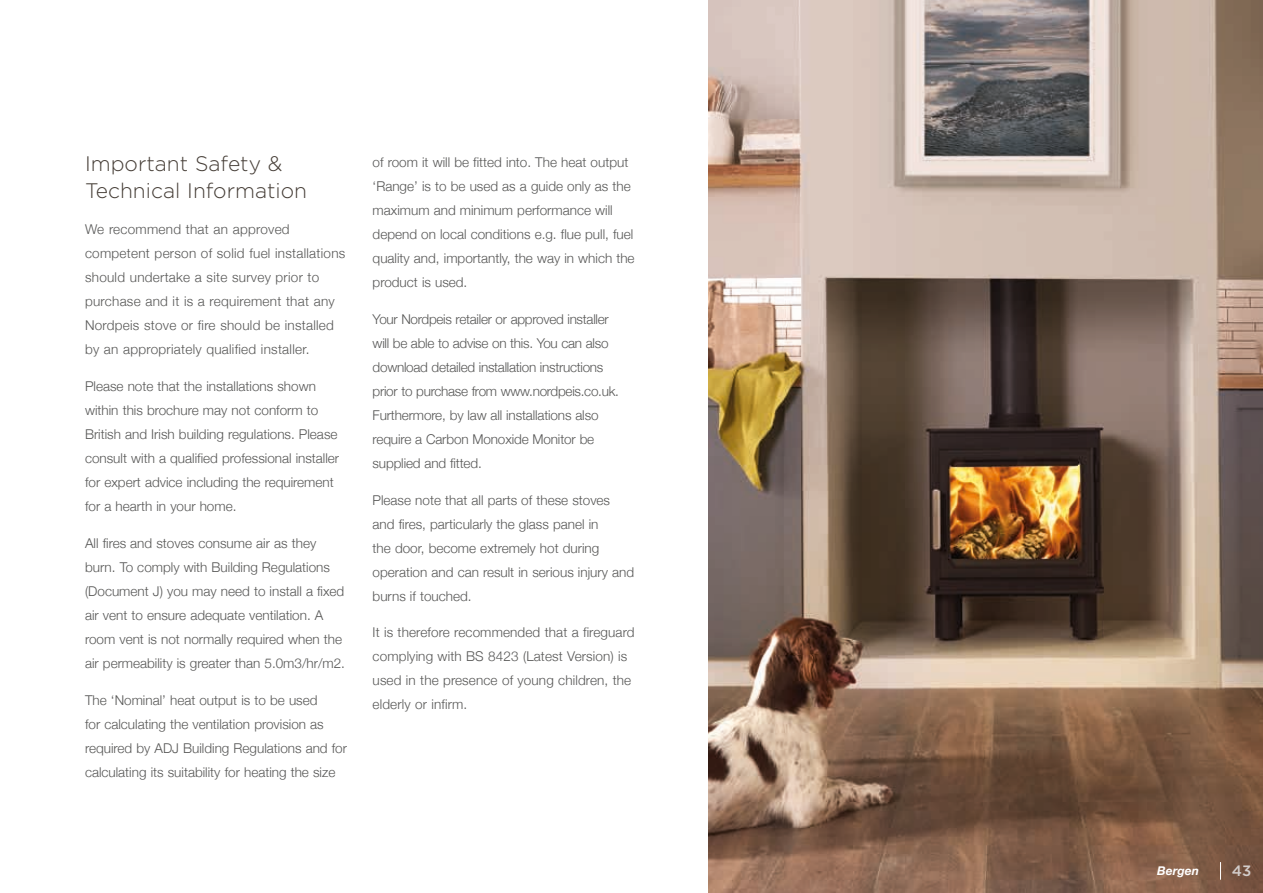
<style>
.page{position:relative;width:1263px;height:893px;background:#fff}
.page>*{position:absolute;margin:0;border:0;box-sizing:border-box;transform-origin:0 0}
.t1{font:300 21px/27px "Gotham";color:#453d36}
.t2{font:500 15px "Gotham";color:#d2cdcb}
.t3{font:300 13.5px/24px "Helvetica Neue";color:#575756}
.t4{font:300 13.5px/24px "Helvetica Neue";letter-spacing:-.02em;color:#575756}
.t5{font:300 13.5px/24px "Helvetica Neue";letter-spacing:.02em;color:#575756}
.t6{font:italic 700 12px "Helvetica Neue";letter-spacing:.01em;color:#fff}
</style>
<div class="page">
<img style="left:709px;top:0;width:554px;height:893px">
<svg style="left:1220px;top:862px;width:1px;height:18px"></svg>
<h1 class="t1" style="left:85px;top:149px;width:223px">Important Safety &amp;<br>Technical Information</h1>
<p class="t5" style="left:85px;top:217px;width:262px">We recommend that an approved competent person of solid fuel installations should undertake a site survey prior to purchase and it is a requirement that any Nordpeis stove or fire should be installed by an appropriately qualified installer.</p>
<p class="t3" style="left:85px;top:373px;width:256px">Please note that the installations shown within this brochure may not conform to British and Irish building regulations. Please consult with a qualified professional installer for expert advice including the requirement for a hearth in your home.</p>
<p class="t3" style="left:85px;top:530px;width:261px">All fires and stoves consume air as they burn. To comply with Building Regulations (Document J) you may need to install a fixed air vent to ensure adequate ventilation. A room vent is not normally required when the air permeability is greater than 5.0m3/hr/m2.</p>
<p class="t3" style="left:85px;top:687px;width:264px">The ‘Nominal’ heat output is to be used<br>for calculating the ventilation provision as required by ADJ Building Regulations and for calculating its suitability for heating the size</p>
<p class="t3" style="left:373px;top:149px;width:264px">of room it will be fitted into. The heat output ‘Range’ is to be used as a guide only as the maximum and minimum performance will depend on local conditions e.g. flue pull, fuel quality and, importantly, the way in which the product is used.</p>
<p class="t4" style="left:373px;top:306px;width:248px">Your Nordpeis retailer or approved installer will be able to advise on this. You can also download detailed installation instructions prior to purchase from www.nordpeis.co.uk.<br>Furthermore, by law all installations also require a Carbon Monoxide Monitor be supplied and fitted.</p>
<p class="t3" style="left:373px;top:487px;width:263px">Please note that all parts of these stoves and fires, particularly the glass panel in<br>the door, become extremely hot during operation and can result in serious injury and burns if touched.</p>
<p class="t3" style="left:373px;top:619px;width:264px">It is therefore recommended that a fireguard complying with BS 8423 (Latest Version) is used in the presence of young children, the elderly or infirm.</p>
<p class="t6" style="left:1157px;top:862px;width:44px">Bergen</p>
<p class="t2" style="left:1232px;top:860px;width:21px">43</p>
</div>
